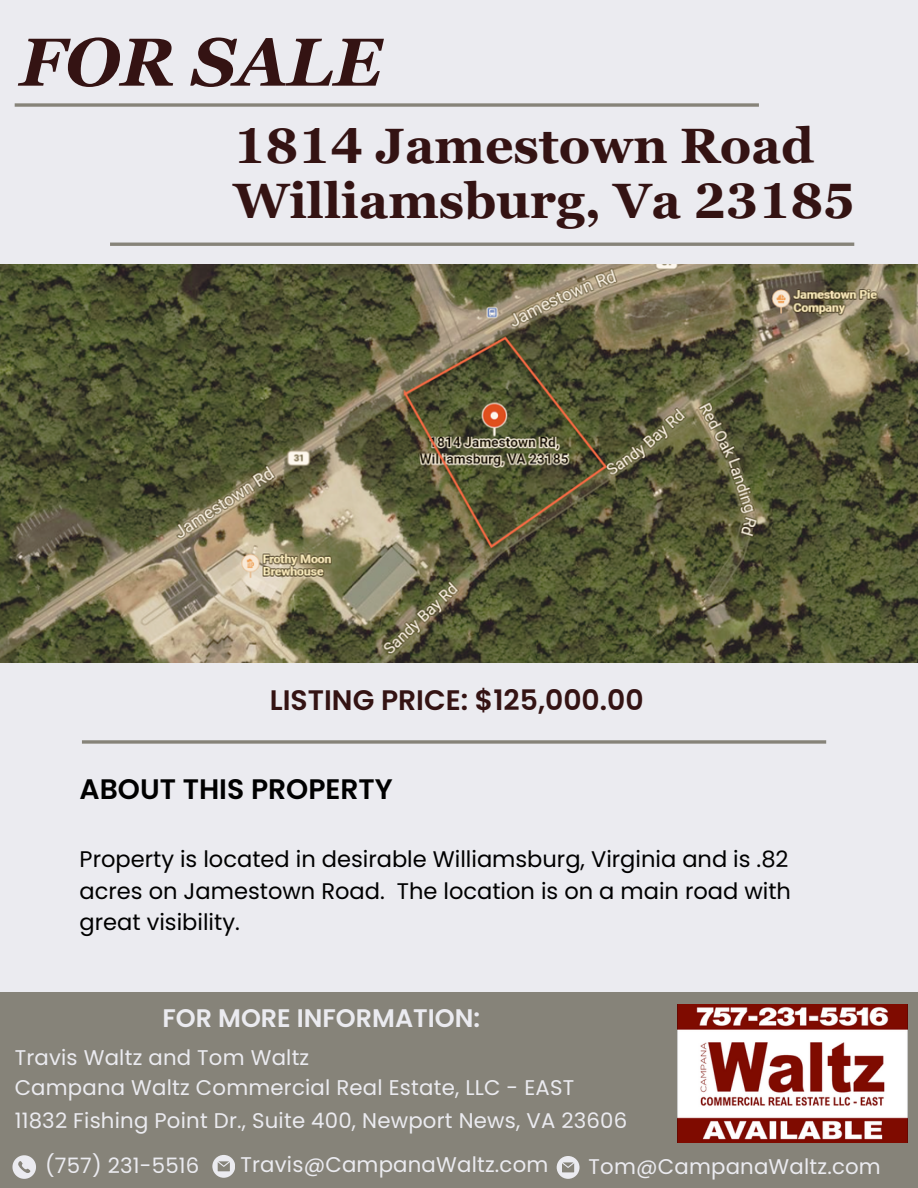
<style>
.page{position:relative;width:918px;height:1188px;background:#ebebf0}
.page>*{position:absolute;margin:0;border:0;box-sizing:border-box;transform-origin:0 0}
.t1{font:italic 700 67.8px "Georgia Pro";color:#341313}
.t2{font:700 49.8px/55.2px "Georgia Pro";color:#341313}
.t3{font:600 28.2px "Poppins";color:#341313}
.t4{font:600 28.2px "Poppins";color:#000}
.t5{font:600 25.35px "Poppins";color:#ebebf0}
.t6{font:22.5px/31.5px "Poppins";color:#000;text-align:justify}
.t7{font:21.3px "Poppins";letter-spacing:.01em;color:#ebebf0}
</style>
<div class="page">
<img style="left:0;top:265px;width:918px;height:397px">
<hr style="left:110px;top:243px;width:744px;height:3px;background:#868379">
<div style="left:0;top:992px;width:918px;height:196px;background:#868379"></div>
<img style="left:677px;top:1004px;width:231px;height:138px">
<svg style="left:15px;top:103px;width:744px;height:4px;background:#95928b"></svg>
<svg style="left:12px;top:1155px;width:24px;height:24px"></svg>
<svg style="left:212px;top:1155px;width:23px;height:22px"></svg>
<svg style="left:557px;top:1156px;width:22px;height:22px"></svg>
<svg style="left:82px;top:740px;width:744px;height:4px;background:#95938b"></svg>
<h3 class="t1" style="left:20px;top:24px;width:364px">FOR SALE</h3>
<p class="t2" style="left:233px;top:118px;width:624px">1814 Jamestown Road<br>Williamsburg, Va 23185</p>
<h3 class="t3" style="left:270px;top:681px;width:375px">LISTING PRICE: $125,000.00</h3>
<p class="t4" style="left:80px;top:770px;width:315px">ABOUT THIS PROPERTY</p>
<h4 class="t6" style="left:80px;top:844px;width:713px">Property is located in desirable Williamsburg, Virginia and is .82 acres on Jamestown Road. The location is on a main road with great visibility.</h4>
<p class="t5" style="left:162px;top:1000px;width:319px">FOR MORE INFORMATION:</p>
<p class="t7" style="left:15px;top:1043px;width:296px">Travis Waltz and Tom Waltz</p>
<p class="t7" style="left:15px;top:1072px;width:561px">Campana Waltz Commercial Real Estate, LLC - EAST</p>
<p class="t7" style="left:15px;top:1105px;width:614px">11832 Fishing Point Dr., Suite 400, Newport News, VA 23606</p>
<p class="t7" style="left:240px;top:1150px;width:309px">Travis@CampanaWaltz.com</p>
<p class="t7" style="left:589px;top:1151px;width:294px">Tom@CampanaWaltz.com</p>
<h2 class="t7" style="left:45px;top:1151px;width:156px">(757) 231-5516</h2>
</div>
